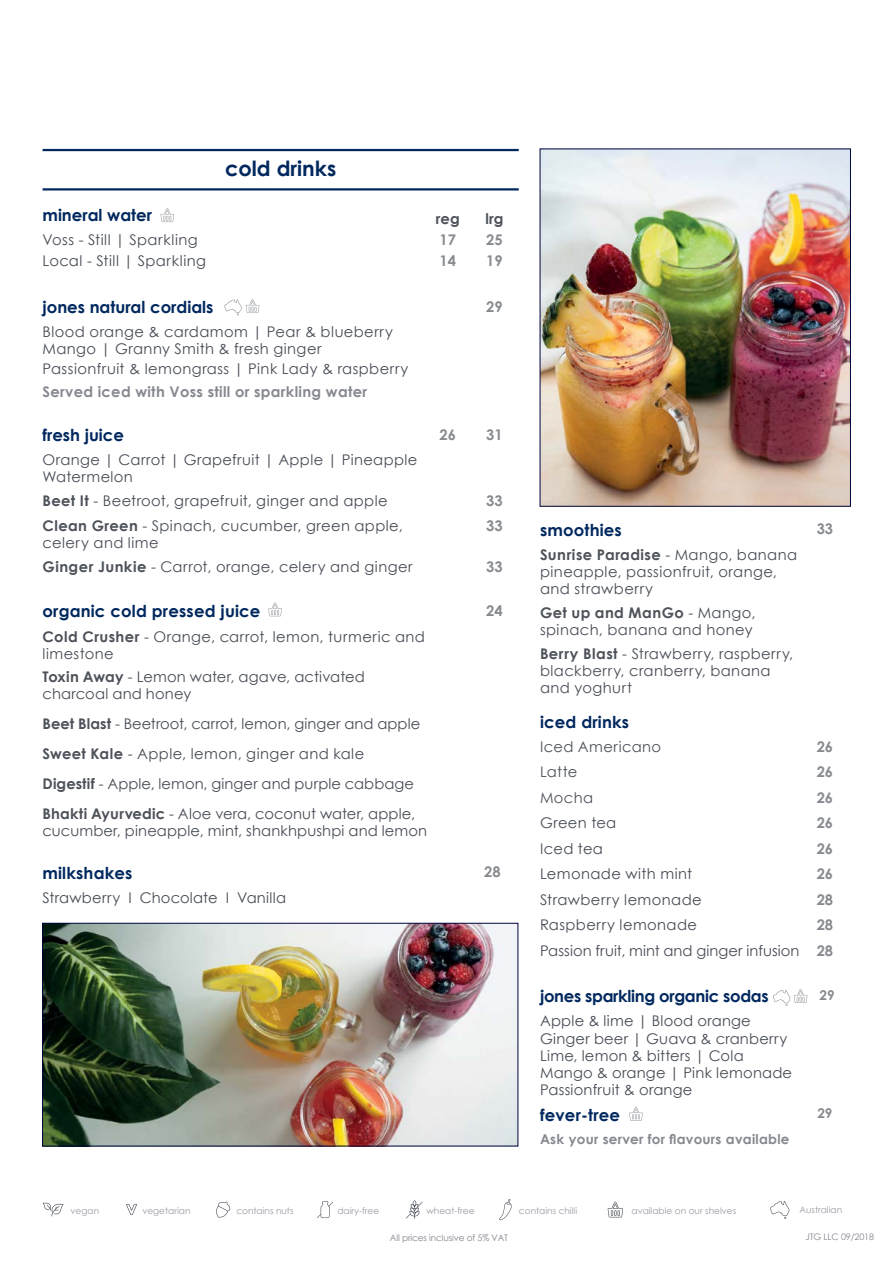
<style>
.page{position:relative;width:893px;height:1263px;background:#fff}
.page>*{position:absolute;margin:0;border:0;box-sizing:border-box;transform-origin:0 0}
.t1{font:700 21px "Century Gothic";color:#00285e}
.t2{font:700 16.5px "Century Gothic";color:#00285e}
.t3{font:700 16.5px "Century Gothic";letter-spacing:-.02em;color:#00285e}
.t4{font:14.7px/17px "Century Gothic";letter-spacing:.025em;color:#474c55}
.t5{font:14.7px/29.7px "Century Gothic";letter-spacing:.005em;color:#474c55}
.t6{font:700 14.7px "Century Gothic";color:#878a8f}
.t7{font:700 14.7px "Century Gothic";letter-spacing:.02em;color:#868990}
.t8{font:14.7px "Century Gothic";letter-spacing:.025em;color:#4d525a}
.t9{font:700 14.7px "Century Gothic";letter-spacing:.01em;color:#4d525a}
.t10{font:700 13.5px "Century Gothic";letter-spacing:.02em;color:#868990}
.t11{font:700 13.5px "Century Gothic";color:#878a8f}
.t12{font:9px "Century Gothic";color:#92959d}
.t13{font:9px "Century Gothic";letter-spacing:-.015em;color:#81858d}
.t14{font:9px "Century Gothic";color:#92959c}
.s1{font-weight:700;color:#4d525a}
.s2{font-weight:700;color:#878a8f}
</style>
<div class="page">
<img style="left:542px;top:151px;width:307px;height:353px">
<svg style="left:160px;top:208px;width:14px;height:14px"></svg>
<svg style="left:224px;top:299px;width:35px;height:16px"></svg>
<svg style="left:268px;top:602px;width:14px;height:14px"></svg>
<svg style="left:629px;top:1107px;width:14px;height:14px"></svg>
<svg style="left:773px;top:989px;width:34px;height:17px"></svg>
<hr style="left:43px;top:149px;width:476px;height:2px;background:#00285e">
<hr style="left:43px;top:188px;width:476px;height:3px;background:#00285e">
<svg style="left:317px;top:1201px;width:16px;height:17px"></svg>
<svg style="left:406px;top:1200px;width:17px;height:19px"></svg>
<svg style="left:126px;top:1204px;width:11px;height:11px"></svg>
<svg style="left:43px;top:1202px;width:21px;height:14px"></svg>
<svg style="left:608px;top:1202px;width:15px;height:15px"></svg>
<svg style="left:216px;top:1201px;width:14px;height:16px"></svg>
<svg style="left:499px;top:1199px;width:13px;height:21px"></svg>
<svg style="left:770px;top:1201px;width:19px;height:18px"></svg>
<img style="left:44px;top:925px;width:472px;height:219px">
<div style="left:42px;top:923px;width:476px;height:223px;border:1px solid #00053d"></div>
<p class="t2" style="left:43px;top:202px;width:111px">mineral water</p>
<h1 class="t1" style="left:225px;top:153px;width:113px">cold drinks</h1>
<p class="t9" style="left:436px;top:207px;width:26px">reg</p>
<p class="t9" style="left:485px;top:207px;width:20px">lrg</p>
<p class="t4" style="left:43px;top:231px;width:157px">Voss - Still | Sparkling</p>
<p class="t6" style="left:439px;top:228px;width:18px">17</p>
<p class="t6" style="left:486px;top:228px;width:18px">25</p>
<p class="t4" style="left:43px;top:252px;width:165px">Local - Still | Sparkling</p>
<p class="t6" style="left:439px;top:250px;width:18px">14</p>
<p class="t6" style="left:486px;top:250px;width:18px">19</p>
<p class="t2" style="left:43px;top:294px;width:172px">jones natural cordials</p>
<p class="t6" style="left:486px;top:295px;width:18px">29</p>
<p class="t4" style="left:43px;top:323px;width:352px">Blood orange &amp; cardamom | Pear &amp; blueberry<br>Mango | Granny Smith &amp; fresh ginger</p>
<p class="t4" style="left:43px;top:360px;width:367px">Passionfruit &amp; lemongrass | Pink Lady &amp; raspberry</p>
<p class="t7" style="left:43px;top:381px;width:326px">Served iced with Voss still or sparkling water</p>
<p class="t2" style="left:43px;top:422px;width:83px">fresh juice</p>
<p class="t6" style="left:439px;top:423px;width:18px">26</p>
<p class="t6" style="left:486px;top:423px;width:18px">31</p>
<p class="t4" style="left:43px;top:450px;width:376px">Orange | Carrot | Grapefruit | Apple | Pineapple<br>Watermelon</p>
<p class="t4" style="left:43px;top:492px;width:347px"><span class="s1">Beet It</span> - Beetroot, grapefruit, ginger and apple</p>
<p class="t6" style="left:486px;top:489px;width:18px">33</p>
<p class="t4" style="left:43px;top:517px;width:362px"><span class="s1">Clean Green</span> - Spinach, cucumber, green apple, celery and lime</p>
<p class="t6" style="left:486px;top:515px;width:18px">33</p>
<p class="t4" style="left:43px;top:558px;width:372px"><span class="s1">Ginger Junkie</span> - Carrot, orange, celery and ginger</p>
<p class="t6" style="left:486px;top:556px;width:18px">33</p>
<p class="t2" style="left:43px;top:599px;width:219px">organic cold pressed juice</p>
<p class="t6" style="left:486px;top:600px;width:18px">24</p>
<p class="t4" style="left:43px;top:628px;width:384px"><span class="s1">Cold Crusher</span> - Orange, carrot, lemon, turmeric and limestone</p>
<p class="t4" style="left:43px;top:668px;width:324px"><span class="s1">Toxin Away</span> - Lemon water, agave, activated charcoal and honey</p>
<p class="t5" style="left:43px;top:709px;width:379px"><span class="s1">Beet Blast</span> - Beetroot, carrot, lemon, ginger and apple <span class="s1">Sweet Kale</span> - Apple, lemon, ginger and kale <span class="s1">Digestif</span> - Apple, lemon, ginger and purple cabbage <span class="s1">Bhakti Ayurvedic</span> - Aloe vera, coconut water, apple,</p>
<p class="t4" style="left:43px;top:821px;width:386px">cucumber, pineapple, mint, shankhpushpi and lemon</p>
<p class="t2" style="left:43px;top:860px;width:91px">milkshakes</p>
<p class="t6" style="left:484px;top:861px;width:18px">28</p>
<p class="t4" style="left:43px;top:889px;width:245px">Strawberry I Chocolate I Vanilla</p>
<p class="t2" style="left:540px;top:517px;width:83px">smoothies</p>
<p class="t6" style="left:817px;top:518px;width:18px">33</p>
<p class="t4" style="left:540px;top:546px;width:259px"><span class="s1">Sunrise Paradise</span> - Mango, banana pineapple, passionfruit, orange, and strawberry</p>
<p class="t4" style="left:540px;top:604px;width:217px"><span class="s1">Get up and ManGo</span> - Mango, spinach, banana and honey</p>
<p class="t4" style="left:540px;top:645px;width:255px"><span class="s1">Berry Blast</span> - Strawberry, raspberry, blackberry, cranberry, banana and yoghurt</p>
<p class="t2" style="left:540px;top:709px;width:91px">iced drinks</p>
<p class="t8" style="left:540px;top:736px;width:123px">Iced Americano</p>
<p class="t6" style="left:817px;top:735px;width:18px">26</p>
<p class="t8" style="left:540px;top:762px;width:39px">Latte</p>
<p class="t6" style="left:817px;top:761px;width:18px">26</p>
<p class="t8" style="left:540px;top:787px;width:55px">Mocha</p>
<p class="t6" style="left:817px;top:786px;width:18px">26</p>
<p class="t4" style="left:540px;top:814px;width:78px">Green tea</p>
<p class="t6" style="left:817px;top:812px;width:18px">26</p>
<p class="t4" style="left:540px;top:840px;width:64px">Iced tea</p>
<p class="t6" style="left:817px;top:837px;width:18px">26</p>
<p class="t4" style="left:540px;top:865px;width:154px">Lemonade with mint</p>
<p class="t6" style="left:817px;top:863px;width:18px">26</p>
<p class="t4" style="left:540px;top:891px;width:163px">Strawberry lemonade</p>
<p class="t6" style="left:817px;top:888px;width:18px">28</p>
<p class="t4" style="left:540px;top:916px;width:159px">Raspberry lemonade</p>
<p class="t5" style="left:540px;top:912px;width:295px;line-height:25.5px;text-align:right"><span class="s2">28<br></span>Passion fruit, mint and ginger infusion <span class="s2">28</span></p>
<p class="t3" style="left:540px;top:984px;width:230px">jones sparkling organic sodas</p>
<p class="t11" style="left:819px;top:985px;width:17px">29</p>
<p class="t4" style="left:540px;top:1012px;width:254px">Apple &amp; lime | Blood orange<br>Ginger beer | Guava &amp; cranberry<br>Lime, lemon &amp; bitters | Cola<br>Mango &amp; orange | Pink lemonade<br>Passionfruit &amp; orange</p>
<p class="t2" style="left:540px;top:1102px;width:82px">fever-tree</p>
<p class="t11" style="left:817px;top:1103px;width:17px">29</p>
<p class="t10" style="left:540px;top:1129px;width:251px">Ask your server for flavours available</p>
<p class="t12" style="left:71px;top:1204px;width:30px">vegan</p>
<p class="t12" style="left:142px;top:1204px;width:50px">vegetarian</p>
<p class="t14" style="left:236px;top:1204px;width:59px">contains nuts</p>
<p class="t12" style="left:337px;top:1204px;width:43px">dairy-free</p>
<p class="t12" style="left:426px;top:1204px;width:50px">wheat-free</p>
<p class="t12" style="left:519px;top:1204px;width:60px">contains chilli</p>
<p class="t12" style="left:632px;top:1204px;width:106px">available on our shelves</p>
<p class="t12" style="left:799px;top:1203px;width:44px">Australian</p>
<p class="t13" style="left:390px;top:1231px;width:120px">All prices inclusive of 5% VAT</p>
<p class="t13" style="left:806px;top:1231px;width:70px">JTG LLC 09/2018</p>
</div>
